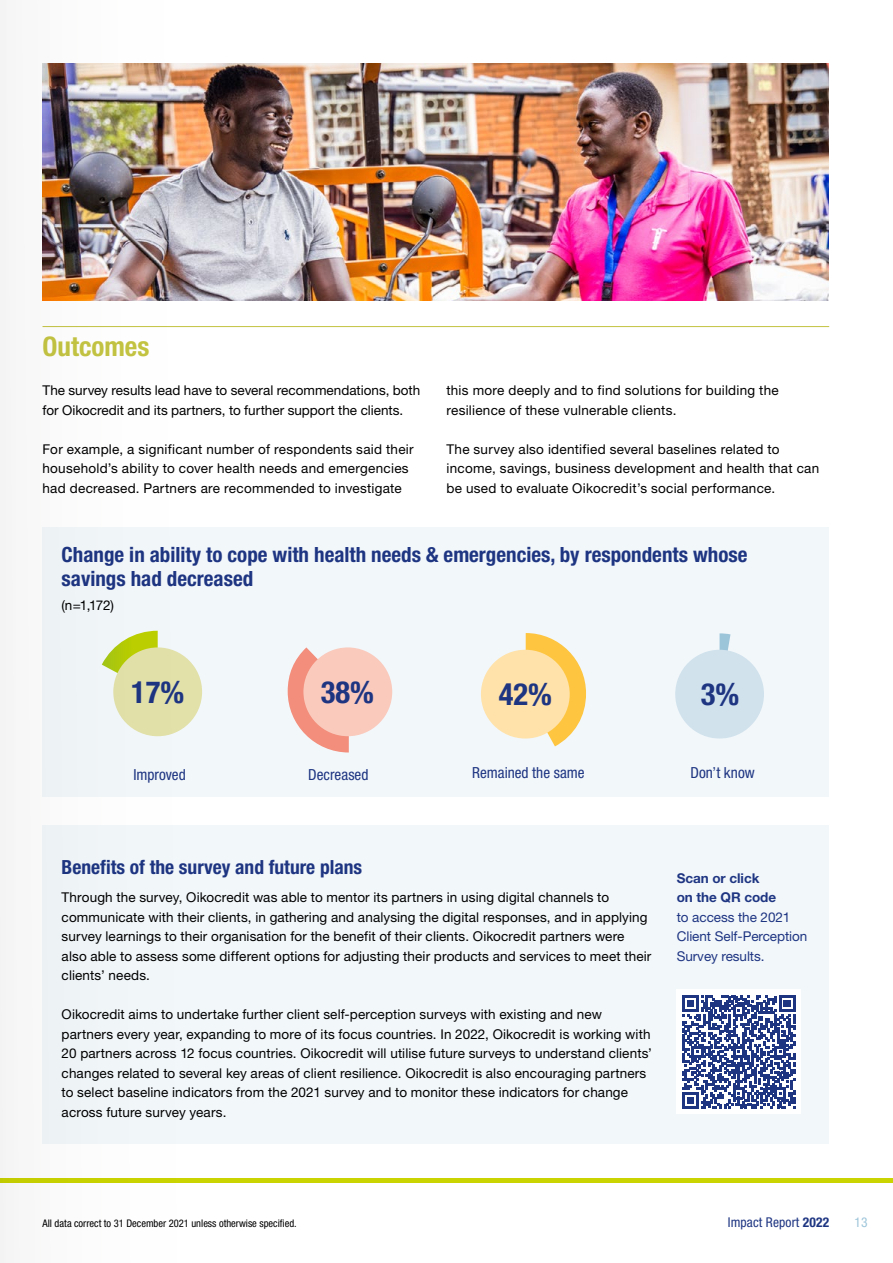
<style>
.page{position:relative;width:893px;height:1263px;background:#fff}
.page>*{position:absolute;margin:0;border:0;box-sizing:border-box;transform-origin:0 0}
.t1{font:700 condensed 30.6px "Helvetica Neue LT Std";color:#1e3582}
.t2{font:700 condensed 27px "Helvetica Neue LT Std";color:#c4c443}
.t3{font:700 condensed 21px/24px "Helvetica Neue LT Std";color:#1e3582}
.t4{font:700 condensed 19.5px "Helvetica Neue LT Std";color:#1e3582}
.t5{font:condensed 15.3px "Helvetica Neue LT Std";color:#1e3582}
.t6{font:13.5px/19.5px "Helvetica Neue LT Std";letter-spacing:.01em;color:#000}
.t7{font:13.5px/19.5px "Helvetica Neue LT Std";letter-spacing:-.005em;color:#1e3582}
.t8{font:700 13.5px/19.5px "Helvetica Neue LT Std";letter-spacing:-.005em;color:#1e3582}
.t9{font:condensed 13.5px "Helvetica Neue LT Std";letter-spacing:.01em;color:#1e3582}
.t10{font:condensed 13.5px "Helvetica Neue LT Std";color:#9dc5da}
.t11{font:condensed 10.5px "Helvetica Neue LT Std";color:#000}
.s1{font-weight:700}
</style>
<div class="page">
<div style="left:43px;top:527px;width:786px;height:270px;background:#f2f7fa"></div>
<div style="left:43px;top:825px;width:786px;height:319px;background:#f2f7fa"></div>
<hr style="left:43px;top:326px;width:786px;height:1px;background:#c4c443">
<svg style="left:288px;top:647px;width:61px;height:105px"></svg>
<div style="left:303px;top:647px;width:89px;height:89px;background:#facabd;border-radius:50%"></div>
<svg style="left:526px;top:633px;width:60px;height:113px"></svg>
<div style="left:481px;top:650px;width:89px;height:88px;background:#ffe2a9;border-radius:50%"></div>
<svg style="left:719px;top:633px;width:11px;height:18px"></svg>
<div style="left:675px;top:650px;width:89px;height:88px;background:#d1e2ed;border-radius:50%"></div>
<img style="left:208px;top:64px;width:621px;height:236px">
<div style="left:677px;top:990px;width:124px;height:124px;background:#fff"></div>
<svg style="left:682px;top:995px;width:113px;height:113px"></svg>
<hr style="left:0;top:1179px;width:893px;height:4px;background:#cad400">
<svg style="left:0;top:0;width:208px;height:1263px"></svg>
<h2 class="t2" style="left:43px;top:330px;width:108px">Outcomes</h2>
<p class="t6" style="left:43px;top:381px;width:379px">The survey results lead have to several recommendations, both for Oikocredit and its partners, to further support the clients.</p>
<p class="t6" style="left:43px;top:439px;width:373px">For example, a significant number of respondents said their household’s ability to cover health needs and emergencies had decreased. Partners are recommended to investigate</p>
<p class="t6" style="left:446px;top:381px;width:334px">this more deeply and to find solutions for building the resilience of these vulnerable clients.</p>
<p class="t6" style="left:446px;top:439px;width:374px">The survey also identified several baselines related to income, savings, business development and health that can be used to evaluate Oikocredit’s social performance.</p>
<h3 class="t3" style="left:62px;top:543px;width:687px">Change in ability to cope with health needs &amp; emergencies, by respondents whose savings had decreased</h3>
<p class="t6" style="left:62px;top:596px;width:54px">(n=1,172)</p>
<h1 class="t1" style="left:131px;top:674px;width:55px">17%</h1>
<h1 class="t1" style="left:321px;top:674px;width:55px">38%</h1>
<h1 class="t1" style="left:499px;top:676px;width:55px">42%</h1>
<h1 class="t1" style="left:701px;top:676px;width:40px">3%</h1>
<p class="t5" style="left:133px;top:766px;width:54px">Improved</p>
<p class="t5" style="left:308px;top:766px;width:62px">Decreased</p>
<p class="t5" style="left:472px;top:764px;width:114px">Remained the same</p>
<p class="t5" style="left:690px;top:764px;width:66px">Don’t know</p>
<h3 class="t4" style="left:62px;top:855px;width:302px">Benefits of the survey and future plans</h3>
<p class="t6" style="left:62px;top:888px;width:591px">Through the survey, Oikocredit was able to mentor its partners in using digital channels to communicate with their clients, in gathering and analysing the digital responses, and in applying survey learnings to their organisation for the benefit of their clients. Oikocredit partners were also able to assess some different options for adjusting their products and services to meet their clients’ needs.</p>
<p class="t6" style="left:62px;top:1005px;width:592px">Oikocredit aims to undertake further client self-perception surveys with existing and new partners every year, expanding to more of its focus countries. In 2022, Oikocredit is working with 20 partners across 12 focus countries. Oikocredit will utilise future surveys to understand clients’ changes related to several key areas of client resilience. Oikocredit is also encouraging partners to select baseline indicators from the 2021 survey and to monitor these indicators for change across future survey years.</p>
<p class="t8" style="left:677px;top:868px;width:101px">Scan or click on the QR code</p>
<p class="t7" style="left:677px;top:907px;width:132px">to access the 2021<br>Client Self-Perception<br>Survey results.</p>
<p class="t11" style="left:43px;top:1217px;width:256px">All data correct to 31 December 2021 unless otherwise specified.</p>
<p class="t9" style="left:728px;top:1214px;width:103px">Impact Report <span class="s1">2022</span></p>
<p class="t10" style="left:855px;top:1214px;width:14px">13</p>
</div>
